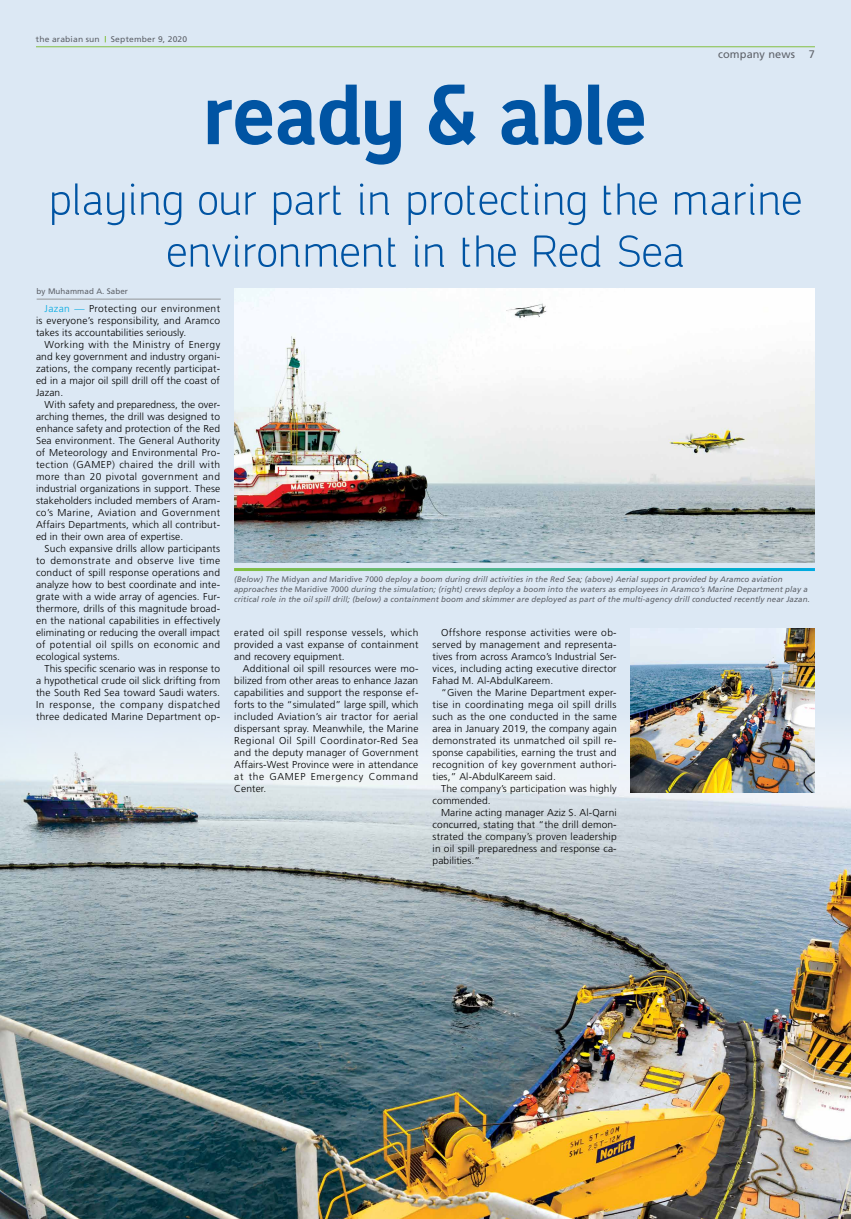
<style>
.page{position:relative;width:851px;height:1219px;background:#fff}
.page>*{position:absolute;margin:0;border:0;box-sizing:border-box;transform-origin:0 0}
.t1{font:700 92.9px "Manifapro";letter-spacing:.01em;color:#0054a3}
.t2{font:300 50px/52px "Manifapro";letter-spacing:.01em;color:#0054a3;text-align:center}
.t3{font:11px "Frutiger LT Std";letter-spacing:.01em;color:#5f636a}
.t4{font:300 10px/12px "Frutiger LT Std";letter-spacing:.015em;color:#000;text-align:justify}
.t5{font:8.2px "Frutiger LT Std";letter-spacing:.02em;color:#5f636a;scale:1.04 1}
.t6{font:italic 8px/10px "Frutiger LT Std";letter-spacing:.01em;color:#5f636a}
.t7{font:8px "Frutiger LT Std";letter-spacing:.01em;color:#5f636a}
.s1{color:#00aae2}
</style>
<div class="page">
<div style="left:0;top:0;width:850px;height:1219px;background:#dce8f4"></div>
<img style="left:0;top:702px;width:850px;height:517px">
<hr style="left:37px;top:299px;width:184px;height:1px;background:#939598">
<hr style="left:234px;top:568px;width:580px;height:3px;background:#fff">
<img style="left:234px;top:288px;width:580px;height:275px">
<img style="left:630px;top:629px;width:184px;height:163px">
<hr style="left:36px;top:46px;width:778px;height:1px;background:#83bf41">
<p class="t5" style="left:36px;top:35px;width:63px">the arabian sun</p>
<p class="t5" style="left:111px;top:35px;width:75px">September 9, 2020</p>
<h1 class="t1" style="left:204px;top:30px;width:443px">ready &amp; able</h1>
<p class="t3" style="left:718px;top:47px;width:98px">company news 7</p>
<h2 class="t2" style="left:49px;top:165px;width:754px">playing our part in protecting the marine environment in the Red Sea</h2>
<p class="t7" style="left:37px;top:287px;width:93px">by Muhammad A. Saber</p>
<p class="t4" style="left:36px;top:303px;width:186px;text-indent:9px"><span class="s1">Jazan —</span> Protecting our environment is everyone’s responsibility, and Aramco takes its accountabilities seriously.</p>
<p class="t4" style="left:36px;top:339px;width:186px;text-indent:9px">Working with the Ministry of Energy and key government and industry organi&shy;zations, the company recently participat&shy;ed in a major oil spill drill off the coast of Jazan.</p>
<p class="t4" style="left:36px;top:399px;width:186px;text-indent:9px">With safety and preparedness, the over&shy;arching themes, the drill was designed to enhance safety and protection of the Red Sea environment. The General Authority of Meteorology and Environmental Pro&shy;tection (GAMEP) chaired the drill with more than 20 pivotal government and industrial organizations in support. These stakeholders included members of Aram&shy;co’s Marine, Aviation and Government Affairs Departments, which all contribut&shy;ed in their own area of expertise.</p>
<p class="t4" style="left:36px;top:543px;width:186px;text-indent:9px">Such expansive drills allow participants to demonstrate and observe live time conduct of spill response operations and analyze how to best coordinate and inte&shy;grate with a wide array of agencies. Fur&shy;thermore, drills of this magnitude broad&shy;en the national capabilities in effectively eliminating or reducing the overall impact of potential oil spills on economic and ecological systems.</p>
<p class="t4" style="left:36px;top:663px;width:186px;text-indent:9px">This specific scenario was in response to a hypothetical crude oil slick drifting from the South Red Sea toward Saudi waters.<br>In response, the company dispatched three dedicated Marine Department op-</p>
<p class="t6" style="left:234px;top:575px;width:577px">(Below) The Midyan and Maridive 7000 deploy a boom during drill activities in the Red Sea; (above) Aerial support provided by Aramco aviation approaches the Maridive 7000 during the simulation; (right) crews deploy a boom into the waters as employees in Aramco’s Marine Department play a critical role in the oil spill drill; (below) a containment boom and skimmer are deployed as part of the multi-agency drill conducted recently near Jazan.</p>
<p class="t4" style="left:234px;top:627px;width:186px">erated oil spill response vessels, which provided a vast expanse of containment and recovery equipment.</p>
<p class="t4" style="left:234px;top:663px;width:186px;text-indent:9px">Additional oil spill resources were mo&shy;bilized from other areas to enhance Jazan capabilities and support the response ef&shy;forts to the “simulated” large spill, which included Aviation’s air tractor for aerial dispersant spray. Meanwhile, the Marine Regional Oil Spill Coordinator-Red Sea and the deputy manager of Government Affairs-West Province were in attendance at the GAMEP Emergency Command Center.</p>
<p class="t4" style="left:432px;top:627px;width:185px;text-indent:8px">Offshore response activities were ob&shy;served by management and representa&shy;tives from across Aramco’s Industrial Ser&shy;vices, including acting executive director Fahad M. Al-AbdulKareem.</p>
<p class="t4" style="left:432px;top:687px;width:186px;text-indent:9px">“Given the Marine Department exper&shy;tise in coordinating mega oil spill drills such as the one conducted in the same area in January 2019, the company again demonstrated its unmatched oil spill re&shy;sponse capabilities, earning the trust and recognition of key government authori&shy;ties,” Al-AbdulKareem said.</p>
<p class="t4" style="left:432px;top:783px;width:186px;text-indent:9px">The company’s participation was highly commended.</p>
<p class="t4" style="left:432px;top:807px;width:186px;text-indent:9px">Marine acting manager Aziz S. Al-Qarni concurred, stating that “the drill demon&shy;strated the company’s proven leadership in oil spill preparedness and response ca&shy;pabilities.”</p>
</div>
